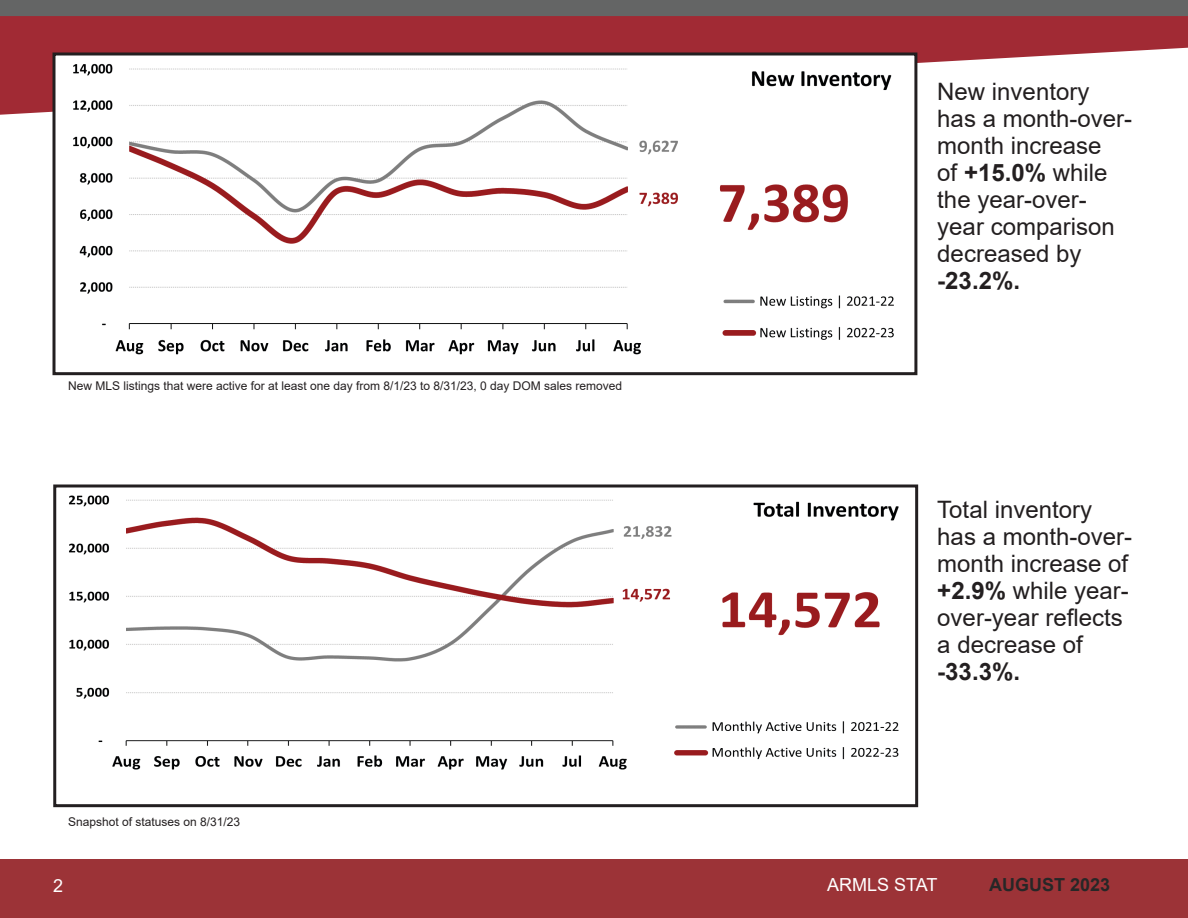
<style>
.page{position:relative;width:1188px;height:918px;background:#fff}
.page>*{position:absolute;margin:0;border:0;box-sizing:border-box;transform-origin:0 0}
.t1{font:24px/27px "Arial";color:#231f20}
.t2{font:18px "Arial";color:#fff}
.t3{font:700 18px "Arial";color:#272727}
.t4{font:12px "Arial";color:#231f20}
.s1{font-weight:700}
</style>
<div class="page">
<div style="left:0;top:0;width:1188px;height:38px;background:#646565"></div>
<div style="left:0;top:860px;width:1188px;height:58px;background:#9c3337"></div>
<svg style="left:0;top:16px;width:1188px;height:95px;fill:#a12a34"></svg>
<img style="left:69px;top:495px;width:830px;height:275px">
<div style="left:53px;top:484px;width:865px;height:323px;border:3px solid #231f20"></div>
<img style="left:58px;top:56px;width:854px;height:299px">
<div style="left:52px;top:52px;width:865px;height:323px;border:3px solid #231f20"></div>
<p class="t4" style="left:68px;top:377px;width:556px">New MLS listings that were active for at least one day from 8/1/23 to 8/31/23, 0 day DOM sales removed</p>
<p class="t4" style="left:68px;top:814px;width:174px">Snapshot of statuses on 8/31/23</p>
<p class="t1" style="left:937px;top:78px;width:196px">New inventory has a month-over&shy;month increase<br>of <span class="s1">+15.0%</span> while the year-over&shy;year comparison decreased by <span class="s1">-23.2%.</span></p>
<p class="t1" style="left:937px;top:496px;width:196px">Total inventory has a month-over&shy;month increase of <span class="s1">+2.9%</span> while year&shy;over-year reflects a decrease of <span class="s1">-33.3%.</span></p>
<p class="t2" style="left:53px;top:874px;width:12px">2</p>
<p class="t2" style="left:827px;top:872px;width:112px">ARMLS STAT</p>
<p class="t3" style="left:989px;top:872px;width:123px">AUGUST 2023</p>
</div>
